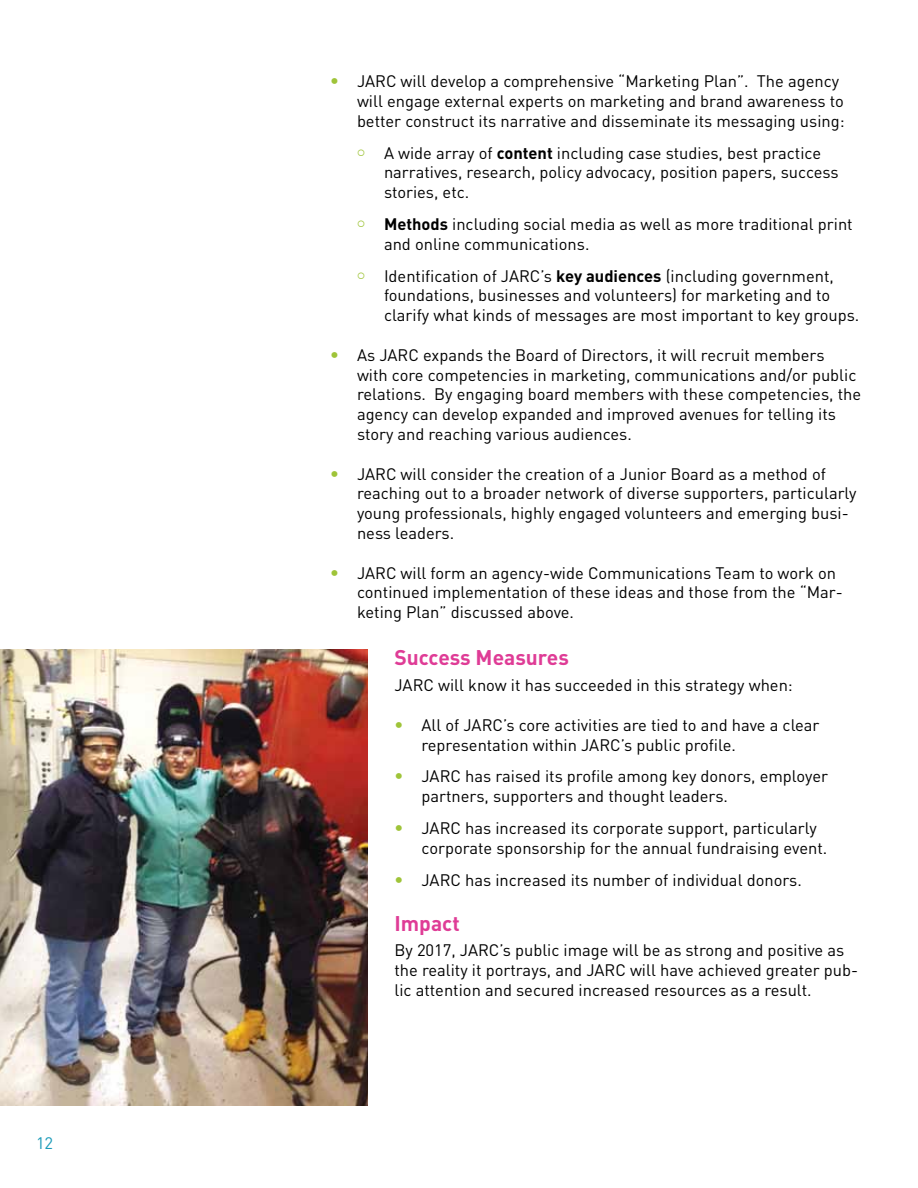
<style>
.page{position:relative;width:918px;height:1188px;background:#fff}
.page>*{position:absolute;margin:0;border:0;box-sizing:border-box;transform-origin:0 0}
.t1{font:700 21px "DIN";color:#df3c96}
.t2{font:16.5px/19.8px "DIN";color:#000}
.t3{font:16.5px "DIN";color:#1a9ab8}
.s1{font-weight:700;font-size:18px;color:#9fc439}
.s2{font-weight:700}
</style>
<div class="page">
<img style="left:0;top:649px;width:368px;height:457px">
<p class="t3" style="left:36px;top:1133px;width:19px">12</p>
<p class="t2" style="left:357px;top:71px;width:489px;text-indent:-27px"><span class="s1">•</span> JARC will develop a comprehensive “Marketing Plan”. The agency will engage external experts on marketing and brand awareness to better construct its narrative and disseminate its messaging using:</p>
<p class="t2" style="left:384px;top:142px;width:456px">A wide array of <span class="s2">content</span> including case studies, best practice narratives, research, policy advocacy, position papers, success stories, etc.</p>
<p class="t2" style="left:384px;top:214px;width:470px"><span class="s2">Methods</span> including social media as well as more traditional print and online communications.</p>
<p class="t2" style="left:384px;top:265px;width:477px">Identification of JARC’s <span class="s2">key audiences</span> (including government, foundations, businesses and volunteers) for marketing and to clarify what kinds of messages are most important to key groups.</p>
<p class="t2" style="left:357px;top:345px;width:506px;text-indent:-27px"><span class="s1">•</span> As JARC expands the Board of Directors, it will recruit members<br>with core competencies in marketing, communications and/or public relations. By engaging board members with these competencies, the agency can develop expanded and improved avenues for telling its story and reaching various audiences.</p>
<p class="t2" style="left:357px;top:463px;width:501px;text-indent:-27px"><span class="s1">•</span> JARC will consider the creation of a Junior Board as a method of reaching out to a broader network of diverse supporters, particularly young professionals, highly engaged volunteers and emerging busi&shy;ness leaders.</p>
<p class="t2" style="left:357px;top:562px;width:487px;text-indent:-27px"><span class="s1">•</span> JARC will form an agency-wide Communications Team to work on continued implementation of these ideas and those from the “Mar&shy;keting Plan” discussed above.</p>
<p class="t1" style="left:394px;top:644px;width:176px">Success Measures</p>
<p class="t2" style="left:394px;top:675px;width:400px">JARC will know it has succeeded in this strategy when:</p>
<p class="t2" style="left:422px;top:715px;width:400px;text-indent:-27px"><span class="s1">•</span> All of JARC’s core activities are tied to and have a clear representation within JARC’s public profile.</p>
<p class="t2" style="left:422px;top:766px;width:408px;text-indent:-27px"><span class="s1">•</span> JARC has raised its profile among key donors, employer partners, supporters and thought leaders.</p>
<p class="t2" style="left:422px;top:818px;width:407px;text-indent:-27px"><span class="s1">•</span> JARC has increased its corporate support, particularly corporate sponsorship for the annual fundraising event.</p>
<p class="t2" style="left:394px;top:869px;width:409px"><span class="s1">•</span> JARC has increased its number of individual donors.</p>
<p class="t1" style="left:394px;top:909px;width:67px">I mpact</p>
<p class="t2" style="left:394px;top:940px;width:465px">By 2017, JARC’s public image will be as strong and positive as the reality it portrays, and JARC will have achieved greater pub&shy;lic attention and secured increased resources as a result.</p>
</div>
